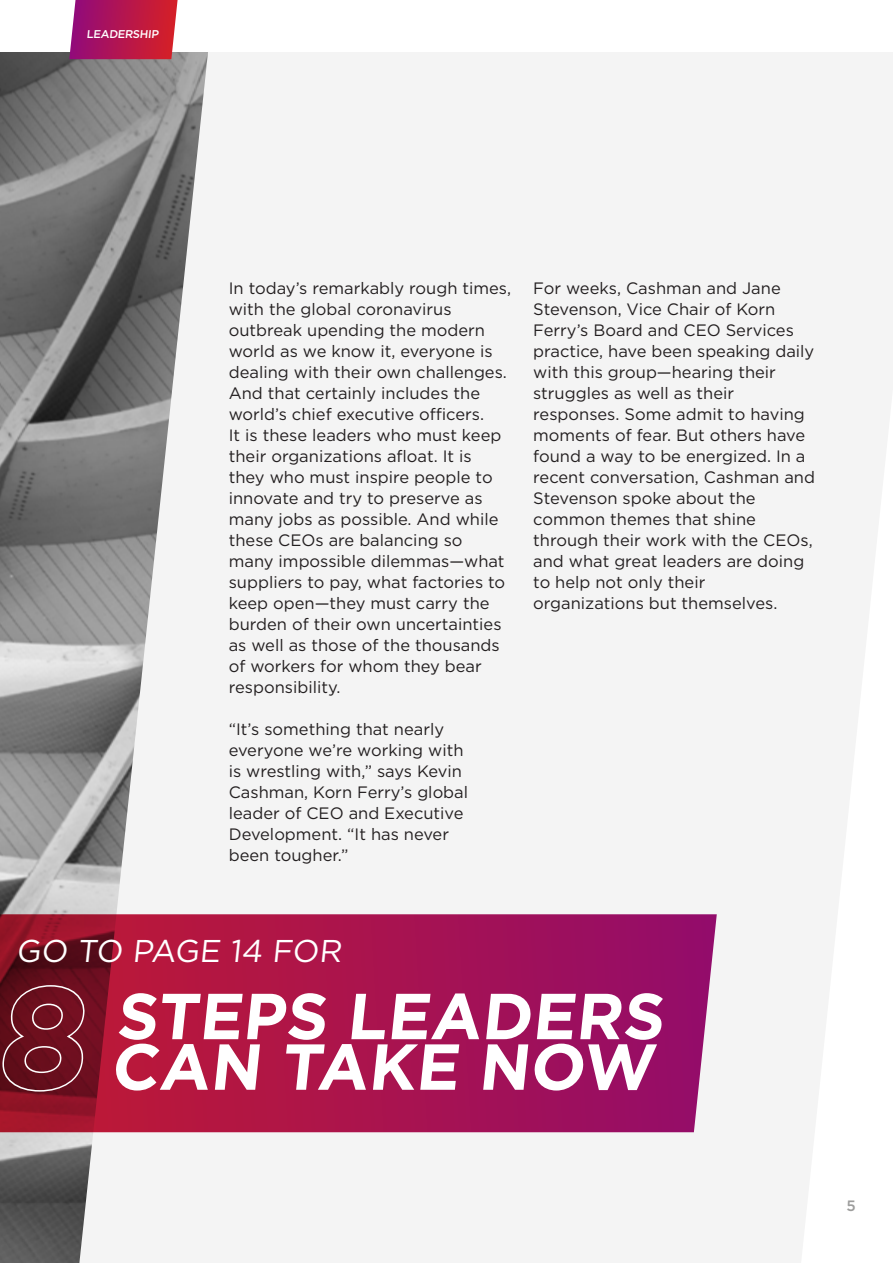
<style>
.page{position:relative;width:893px;height:1263px;background:#fff}
.page>*{position:absolute;margin:0;border:0;box-sizing:border-box;transform-origin:0 0}
.t1{font:700 64.8px/50.6px "Gotham";color:#fff}
.t2{font:31.5px "Gotham";color:#fff}
.t3{font:16.5px/21px "Gotham";color:#231f20}
.t4{font:500 15px "Gotham";color:#9d9d9c}
.t5{font:500 11.25px "Gotham";color:#fff}
</style>
<div class="page">
<div style="left:214px;top:52px;width:679px;height:1211px;background:#f4f4f4"></div>
<img style="left:0;top:52px;width:214px;height:1211px">
<svg style="left:0;top:914px;width:717px;height:218px;background:#a5164f"></svg>
<svg style="left:0;top:984px;width:92px;height:108px;background:#74202d"></svg>
<svg style="left:69px;top:0;width:109px;height:59px;background:#b72359"></svg>
<p class="t5" style="left:86px;top:27px;width:75px">LEADERSHIP</p>
<p class="t3" style="left:229px;top:277px;width:284px">In today’s remarkably rough times, with the global coronavirus outbreak upending the modern world as we know it, everyone is dealing with their own challenges.<br>And that certainly includes the world’s chief executive officers.<br>It is these leaders who must keep their organizations afloat. It is they who must inspire people to innovate and try to preserve as many jobs as possible. And while these CEOs are balancing so many impossible dilemmas—what suppliers to pay, what factories to keep open—they must carry the burden of their own uncertainties as well as those of the thousands of workers for whom they bear responsibility.</p>
<p class="t3" style="left:229px;top:718px;width:241px">“It’s something that nearly everyone we’re working with is wrestling with,” says Kevin<br>Cashman, Korn Ferry’s global leader of CEO and Executive<br>Development. “It has never been tougher.”</p>
<p class="t3" style="left:533px;top:277px;width:283px">For weeks, Cashman and Jane<br>Stevenson, Vice Chair of Korn<br>Ferry’s Board and CEO Services practice, have been speaking daily with this group—hearing their struggles as well as their responses. Some admit to having moments of fear. But others have found a way to be energized. In a recent conversation, Cashman and<br>Stevenson spoke about the common themes that shine through their work with the CEOs, and what great leaders are doing to help not only their organizations but themselves.</p>
<h2 class="t2" style="left:16px;top:931px;width:331px">GO TO PAGE 14 FOR</h2>
<h1 class="t1" style="left:110px;top:990px;width:563px">STEPS LEADERS<br>CAN TAKE NOW</h1>
<p class="t4" style="left:846px;top:1196px;width:11px">5</p>
</div>
